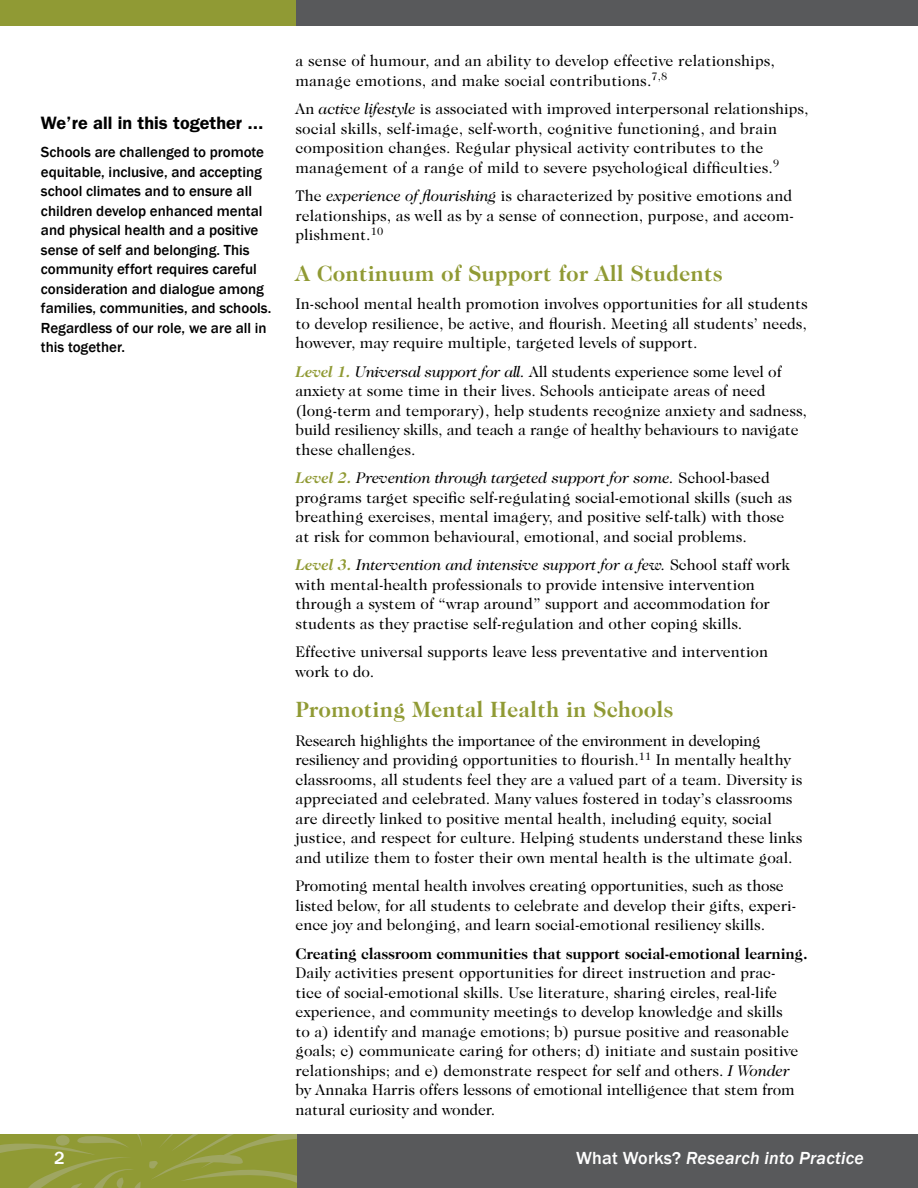
<style>
.page{position:relative;width:918px;height:1188px;background:#fff}
.page>*{position:absolute;margin:0;border:0;box-sizing:border-box;transform-origin:0 0}
.t1{font:700 22.5px "Caslon 224 IT Cby BT";color:#909a34}
.t2{font:italic 500 18px "Franklin Gothic";letter-spacing:.01em;color:#fff}
.t3{font:600 18px "Franklin Gothic";color:#000}
.t4{font:500 18px "Franklin Gothic";color:#fff}
.Body_Copy{font:15.75px/19.5px "Caslon 224 IT Cby BT";color:#000}
.t5{font:500 15px/19.5px "Franklin Gothic";color:#000}
.s1{font-style:italic}
.s2{font-weight:700;font-style:italic;color:#909a34}
.s3{font-weight:700}
.s4{font-style:normal}
</style>
<div class="page">
<div style="left:296px;top:1134px;width:622px;height:54px;background:#58595b"></div>
<div style="left:292px;top:0;width:626px;height:26px;background:#58595b"></div>
<div style="left:0;top:0;width:296px;height:26px;background:#909a34"></div>
<svg style="left:0;top:1134px;width:297px;height:54px;background:#929c3c"></svg>
<p class="t3" style="left:41px;top:112px;width:224px">We’re all in this together ...</p>
<p class="t5" style="left:41px;top:143px;width:232px">Schools are challenged to promote equitable, inclusive, and accepting school climates and to ensure all children develop enhanced mental and physical health and a positive sense of self and belonging. This community effort requires careful consideration and dialogue among families, communities, and schools.<br>Regardless of our role, we are all in this together.</p>
<p class="Body_Copy" style="left:296px;top:51px;width:481px">a sense of humour, and an ability to develop effective relationships, manage emotions, and make social contributions.<sup>7,8</sup></p>
<p class="Body_Copy" style="left:296px;top:99px;width:515px">An <span class="s1">active lifestyle</span> is associated with improved interpersonal relationships, social skills, self-image, self-worth, cognitive functioning, and brain composition changes. Regular physical activity contributes to the management of a range of mild to severe psychological difficulties.<sup>9</sup></p>
<p class="Body_Copy" style="left:296px;top:186px;width:500px;text-align:justify">The <span class="s1">experience of flourishing</span> is characterized by positive emotions and relationships, as well as by a sense of connection, purpose, and accom&shy;plishment.<sup>10</sup></p>
<h2 class="t1" style="left:296px;top:259px;width:429px">A Continuum of Support for All Students</h2>
<p class="Body_Copy" style="left:296px;top:294px;width:514px;text-align:justify">In-school mental health promotion involves opportunities for all students to develop resilience, be active, and flourish. Meeting all students’ needs, however, may require multiple, targeted levels of support.</p>
<p class="Body_Copy" style="left:296px;top:361px;width:513px"><span class="s2">Level 1.</span> <span class="s1">Universal support for all.</span> All students experience some level of anxiety at some time in their lives. Schools anticipate areas of need (long-term and temporary), help students recognize anxiety and sadness, build resiliency skills, and teach a range of healthy behaviours to navigate these challenges.</p>
<p class="Body_Copy" style="left:296px;top:468px;width:498px"><span class="s2">Level 2.</span> <span class="s1">Prevention through targeted support for some.</span> School-based programs target specific self-regulating social-emotional skills (such as breathing exercises, mental imagery, and positive self-talk) with those at risk for common behavioural, emotional, and social problems.</p>
<p class="Body_Copy" style="left:296px;top:555px;width:496px"><span class="s2">Level 3.</span> <span class="s1">Intervention and intensive support for a few.</span> School staff work with mental-health professionals to provide intensive intervention through a system of “wrap around” support and accommodation for students as they practise self-regulation and other coping skills.</p>
<p class="Body_Copy" style="left:296px;top:642px;width:474px">Effective universal supports leave less preventative and intervention work to do.</p>
<h2 class="t1" style="left:296px;top:695px;width:379px">Promoting Mental Health in Schools</h2>
<p class="Body_Copy" style="left:296px;top:730px;width:508px">Research highlights the importance of the environment in developing resiliency and providing opportunities to flourish.<sup>11</sup> In mentally healthy classrooms, all students feel they are a valued part of a team. Diversity is appreciated and celebrated. Many values fostered in today’s classrooms are directly linked to positive mental health, including equity, social justice, and respect for culture. Helping students understand these links and utilize them to foster their own mental health is the ultimate goal.</p>
<p class="Body_Copy" style="left:296px;top:876px;width:502px">Promoting mental health involves creating opportunities, such as those listed below, for all students to celebrate and develop their gifts, experi&shy;ence joy and belonging, and learn social-emotional resiliency skills.</p>
<p class="Body_Copy" style="left:296px;top:943px;width:514px"><span class="s3">Creating classroom communities that support social-emotional learning.<br></span>Daily activities present opportunities for direct instruction and prac-<br>tice of social-emotional skills. Use literature, sharing circles, real-life experience, and community meetings to develop knowledge and skills<br>to a) identify and manage emotions; b) pursue positive and reasonable goals; c) communicate caring for others; d) initiate and sustain positive relationships; and e) demonstrate respect for self and others. <span class="s1">I Wonder </span>by Annaka Harris offers lessons of emotional intelligence that stem from natural curiosity and wonder.</p>
<p class="t4" style="left:54px;top:1147px;width:12px">2</p>
<p class="t2" style="left:576px;top:1147px;width:289px"><span class="s4">What Works?</span> Research into Practice</p>
</div>
